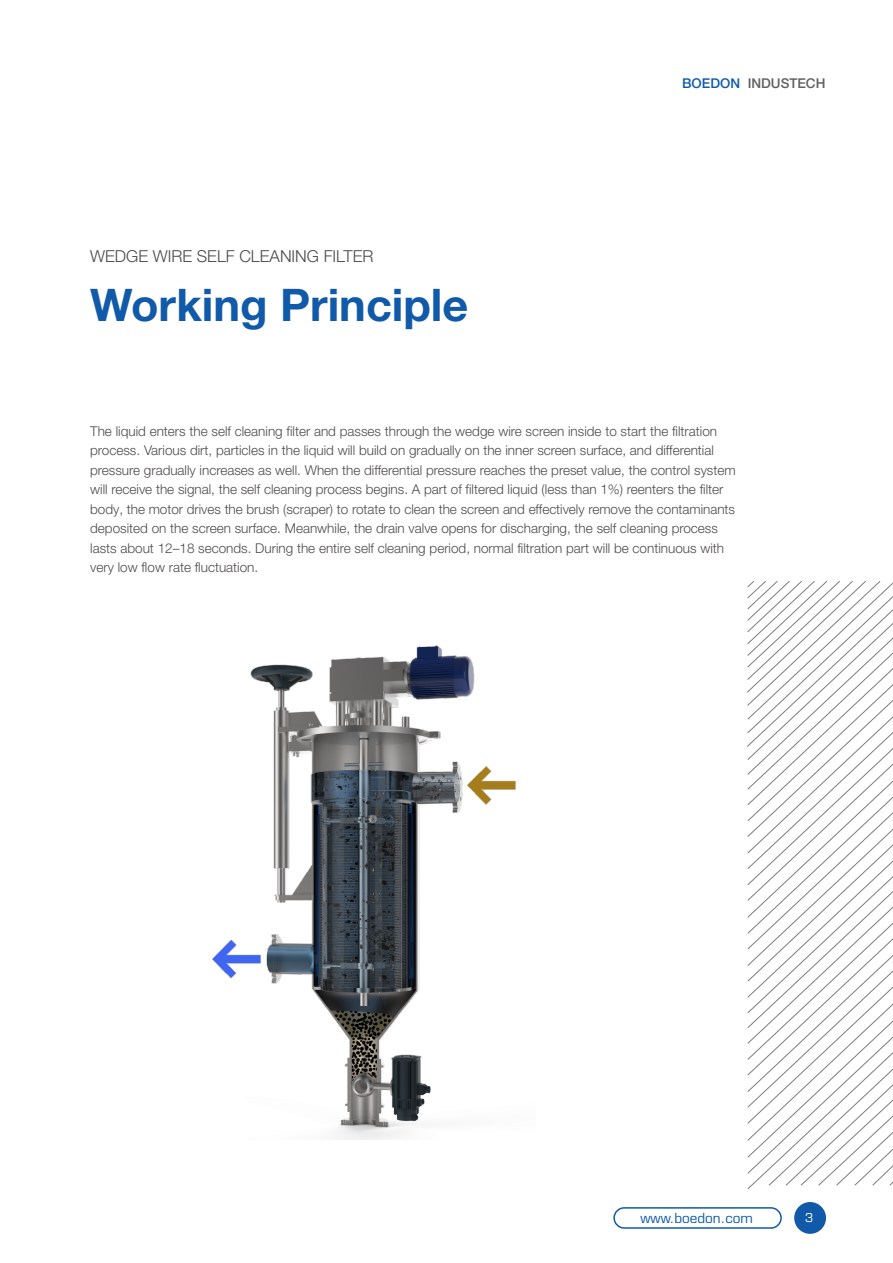
<style>
.page{position:relative;width:893px;height:1263px;background:#fff}
.page>*{position:absolute;margin:0;border:0;box-sizing:border-box;transform-origin:0 0}
.t1{font:700 45px "Helvetica Neue LT Pro";color:#105aa9}
.t2{font:300 16.5px "Helvetica Neue LT Pro";color:#4c4948}
.t3{font:300 13.5px/19.5px "Helvetica Neue LT Pro";color:#4f4c4b}
.t4{font:500 13.5px "Helvetica Neue LT Pro";color:#615f5f}
.t5{font:13.5px "Eurostile";color:#105aa9}
.t6{font:11.85px "Eurostile";color:#fff}
.s1{color:#105aa9}
</style>
<div class="page">
<div style="left:794px;top:1202px;width:32px;height:32px;background:#105aa9;border-radius:50%"></div>
<div style="left:613px;top:1207px;width:169px;height:22px;border:2px solid #105aa9;border-radius:10px"></div>
<svg style="left:747px;top:581px;width:146px;height:608px"></svg>
<img style="left:212px;top:645px;width:304px;height:495px">
<p class="t2" style="left:90px;top:246px;width:285px">WEDGE WIRE SELF CLEANING FILTER</p>
<h1 class="t1" style="left:90px;top:276px;width:380px">Working Principle</h1>
<p class="t4" style="left:682px;top:75px;width:145px"><span class="s1">BOEDON</span> INDUSTECH</p>
<p class="t3" style="left:90px;top:421px;width:647px">The liquid enters the self cleaning filter and passes through the wedge wire screen inside to start the filtration process. Various dirt, particles in the liquid will build on gradually on the inner screen surface, and differential pressure gradually increases as well. When the differential pressure reaches the preset value, the control system will receive the signal, the self cleaning process begins. A part of filtered liquid (less than 1%) reenters the filter body, the motor drives the brush (scraper) to rotate to clean the screen and effectively remove the contaminants deposited on the screen surface. Meanwhile, the drain valve opens for discharging, the self cleaning process lasts about 12–18 seconds. During the entire self cleaning period, normal filtration part will be continuous with very low flow rate fluctuation.</p>
<p class="t5" style="left:640px;top:1210px;width:114px">www.boedon.com</p>
<p class="t6" style="left:805px;top:1211px;width:10px">3</p>
</div>
